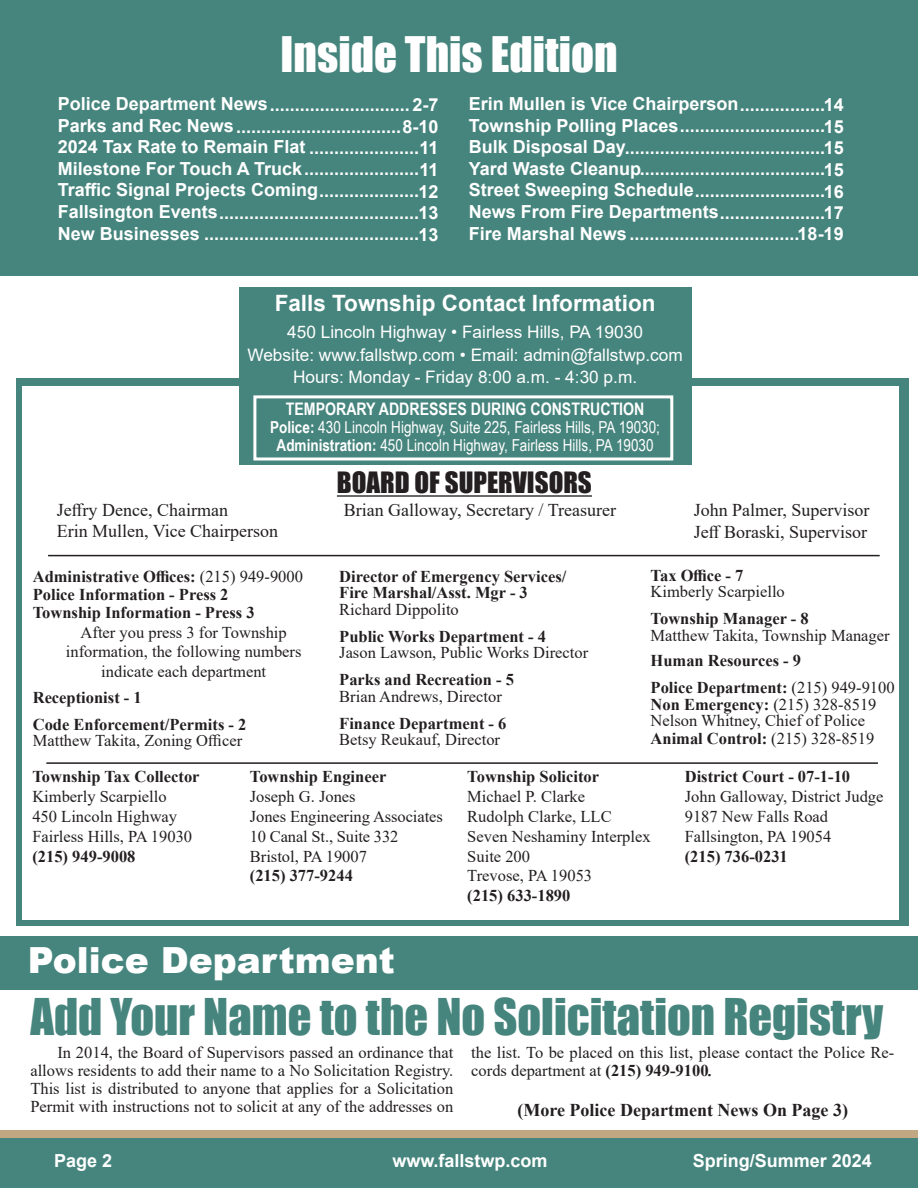
<style>
.page{position:relative;width:918px;height:1188px;background:#fff}
.page>*{position:absolute;margin:0;border:0;box-sizing:border-box;transform-origin:0 0}
.t1{font:46.5px "Impact";color:#46857d}
.t2{font:45px "Impact";color:#fff}
.t3{font:900 36px "Arial";color:#fff}
.t4{font:27px "Impact";color:#231f20}
.t5{font:700 22.5px "Arial";color:#fff}
.t6{font:700 18px "Arial";color:#fff}
.t7{font:18px "Times New Roman";color:#231f20}
.t8{font:700 18px "Times New Roman";color:#231f20}
.t9{font:17.25px "Arial";color:#fff}
.t10{font:700 17.25px "Arial Narrow";color:#fff}
.t11{font:16.5px/18px "Times New Roman";color:#231f20;text-align:justify}
.t12{font:700 16.5px "Times New Roman";color:#231f20}
.x_msonormal{font:16.5px "Arial Narrow";color:#fff}
.s1{font-weight:700}
.s2{font-weight:400}
.s3{font-weight:700;font-style:italic}
</style>
<div class="page">
<div style="left:0;top:1130px;width:918px;height:58px;background:#c1a782"></div>
<div style="left:0;top:1138px;width:918px;height:50px;background:#46857d"></div>
<div style="left:0;top:0;width:918px;height:275px;background:#46857d"></div>
<div style="left:0;top:936px;width:918px;height:53px;background:#46857d"></div>
<div style="left:16px;top:378px;width:892px;height:548px;background:#46857d"></div>
<div style="left:22px;top:386px;width:877px;height:533px;background:#fff"></div>
<div style="left:239px;top:287px;width:452px;height:177px;background:#46857d"></div>
<hr style="left:48px;top:555px;width:832px;height:1px;background:#231f20">
<hr style="left:337px;top:495px;width:255px;height:2px;background:#231f20">
<hr style="left:46px;top:762px;width:832px;height:2px;background:#231f20">
<div style="left:253px;top:395px;width:420px;height:65px;border:3px solid #fff"></div>
<p class="t2" style="left:281px;top:20px;width:339px">Inside This Edition</p>
<p class="t6" style="left:58px;top:92px;width:382px">Police Department News............................2-7</p>
<p class="t6" style="left:58px;top:114px;width:382px">Parks and Rec News.................................8-10</p>
<p class="t6" style="left:58px;top:135px;width:382px">2024 Tax Rate to Remain Flat ......................11</p>
<p class="t6" style="left:58px;top:156px;width:382px">Milestone For Touch A Truck.......................11</p>
<p class="t6" style="left:58px;top:177px;width:382px">Traffic Signal Projects Coming....................12</p>
<p class="t6" style="left:58px;top:200px;width:382px">Fallsington Events........................................13</p>
<p class="t6" style="left:58px;top:221px;width:382px">New Businesses ...........................................13</p>
<p class="t6" style="left:469px;top:91px;width:376px">Erin Mullen is Vice Chairperson.................14</p>
<p class="t6" style="left:469px;top:113px;width:376px">Township Polling Places.............................15</p>
<p class="t6" style="left:469px;top:135px;width:376px">Bulk Disposal Day........................................15</p>
<p class="t6" style="left:469px;top:156px;width:376px">Yard Waste Cleanup.....................................15</p>
<p class="t6" style="left:469px;top:178px;width:376px">Street Sweeping Schedule..........................16</p>
<p class="t6" style="left:469px;top:199px;width:376px">News From Fire Departments.....................17</p>
<p class="t6" style="left:469px;top:221px;width:376px">Fire Marshal News..................................18-19</p>
<p class="t5" style="left:275px;top:288px;width:382px">Falls Township Contact Information</p>
<p class="t9" style="left:287px;top:320px;width:357px">450 Lincoln Highway • Fairless Hills, PA 19030</p>
<p class="t9" style="left:247px;top:343px;width:437px">Website: www.fallstwp.com • Email: admin@fallstwp.com</p>
<p class="t9" style="left:293px;top:365px;width:346px">Hours: Monday - Friday 8:00 a.m. - 4:30 p.m.</p>
<p class="t10" style="left:286px;top:396px;width:360px">TEMPORARY ADDRESSES DURING CONSTRUCTION</p>
<p class="x_msonormal" style="left:270px;top:415px;width:391px"><span class="s1">Police:</span> 430 Lincoln Highway, Suite 225, Fairless Hills, PA 19030;</p>
<p class="x_msonormal" style="left:277px;top:433px;width:379px"><span class="s1">Administration:</span> 450 Lincoln Highway, Fairless Hills, PA 19030</p>
<p class="t7" style="left:57px;top:497px;width:173px">Jeffry Dence, Chairman</p>
<p class="t7" style="left:57px;top:519px;width:223px">Erin Mullen, Vice Chairperson</p>
<p class="t12" style="left:33px;top:564px;width:272px">Administrative Offices: <span class="s2">(215) 949-9000</span></p>
<p class="t12" style="left:33px;top:582px;width:197px">Police Information - Press 2</p>
<p class="t12" style="left:33px;top:600px;width:223px">Township Information - Press 3</p>
<p class="t11" style="left:81px;top:623px;width:208px">After you press 3 for Township</p>
<p class="t11" style="left:66px;top:642px;width:237px">information, the following numbers</p>
<p class="t11" style="left:101px;top:662px;width:166px">indicate each department</p>
<p class="t12" style="left:33px;top:685px;width:111px">Receptionist - 1</p>
<p class="t12" style="left:33px;top:712px;width:215px">Code Enforcement/Permits - 2</p>
<p class="t11" style="left:33px;top:731px;width:211px">Matthew Takita, Zoning Officer</p>
<p class="t4" style="left:337px;top:462px;width:257px">BOARD OF SUPERVISORS</p>
<p class="t7" style="left:344px;top:497px;width:274px">Brian Galloway, Secretary / Treasurer</p>
<p class="t7" style="left:694px;top:497px;width:177px">John Palmer, Supervisor</p>
<p class="t7" style="left:694px;top:519px;width:175px">Jeff Boraski, Supervisor</p>
<p class="t12" style="left:339px;top:564px;width:229px">Director of Emergency Services/</p>
<p class="t12" style="left:339px;top:581px;width:190px">Fire Marshal/Asst. Mgr - 3</p>
<p class="t11" style="left:339px;top:599px;width:121px">Richard Dippolito</p>
<p class="t12" style="left:339px;top:624px;width:208px">Public Works Department - 4</p>
<p class="t11" style="left:339px;top:643px;width:251px">Jason Lawson, Public Works Director</p>
<p class="t12" style="left:339px;top:668px;width:176px">Parks and Recreation - 5</p>
<p class="t11" style="left:339px;top:686px;width:164px">Brian Andrews, Director</p>
<p class="t12" style="left:339px;top:711px;width:169px">Finance Department - 6</p>
<p class="t11" style="left:339px;top:730px;width:162px">Betsy Reukauf, Director</p>
<p class="t12" style="left:651px;top:563px;width:94px">Tax Office - 7</p>
<p class="t11" style="left:651px;top:582px;width:136px">Kimberly Scarpiello</p>
<p class="t12" style="left:651px;top:607px;width:160px">Township Manager - 8</p>
<p class="t11" style="left:651px;top:626px;width:241px">Matthew Takita, Township Manager</p>
<p class="t12" style="left:651px;top:649px;width:152px">Human Resources - 9</p>
<p class="t12" style="left:651px;top:676px;width:246px">Police Department: <span class="s2">(215) 949-9100</span></p>
<p class="t12" style="left:651px;top:692px;width:227px">Non Emergency: <span class="s2">(215) 328-8519</span></p>
<p class="t11" style="left:651px;top:711px;width:216px">Nelson Whitney, Chief of Police</p>
<p class="t12" style="left:651px;top:727px;width:225px">Animal Control: <span class="s2">(215) 328-8519</span></p>
<p class="t12" style="left:32px;top:765px;width:169px">Township Tax Collector</p>
<p class="t11" style="left:32px;top:787px;width:136px">Kimberly Scarpiello</p>
<p class="t11" style="left:32px;top:807px;width:146px">450 Lincoln Highway</p>
<p class="t11" style="left:32px;top:827px;width:161px">Fairless Hills, PA 19030</p>
<p class="t12" style="left:32px;top:844px;width:105px">(215) 949-9008</p>
<p class="t12" style="left:250px;top:765px;width:138px">Township Engineer</p>
<p class="t11" style="left:250px;top:787px;width:107px">Joseph G. Jones</p>
<p class="t11" style="left:250px;top:807px;width:195px">Jones Engineering Associates</p>
<p class="t11" style="left:250px;top:827px;width:150px">10 Canal St., Suite 332</p>
<p class="t11" style="left:250px;top:847px;width:119px">Bristol, PA 19007</p>
<p class="t12" style="left:250px;top:864px;width:105px">(215) 377-9244</p>
<p class="t3" style="left:28px;top:934px;width:368px">Police Department</p>
<p class="t12" style="left:467px;top:765px;width:133px">Township Solicitor</p>
<p class="t11" style="left:467px;top:787px;width:119px">Michael P. Clarke</p>
<p class="t11" style="left:467px;top:807px;width:146px">Rudolph Clarke, LLC</p>
<p class="t11" style="left:467px;top:827px;width:185px">Seven Neshaminy Interplex</p>
<p class="t11" style="left:467px;top:847px;width:64px">Suite 200</p>
<p class="t11" style="left:467px;top:866px;width:126px">Trevose, PA 19053</p>
<p class="t12" style="left:467px;top:884px;width:105px">(215) 633-1890</p>
<p class="t12" style="left:685px;top:765px;width:167px">District Court - 07-1-10</p>
<p class="t11" style="left:685px;top:787px;width:200px">John Galloway, District Judge</p>
<p class="t11" style="left:685px;top:807px;width:145px">9187 New Falls Road</p>
<p class="t11" style="left:685px;top:827px;width:148px">Fallsington, PA 19054</p>
<p class="t12" style="left:685px;top:844px;width:105px">(215) 736-0231</p>
<p class="t1" style="left:30px;top:981px;width:855px">Add Your Name to the No Solicitation Registry</p>
<p class="t11" style="left:30px;top:1043px;width:424px;text-indent:27px">In 2014, the Board of Supervisors passed an ordinance that allows residents to add their name to a No Solicitation Registry.<br>This list is distributed to anyone that applies for a Solicitation Permit with instructions not to solicit at any of the addresses on</p>
<p class="t11" style="left:471px;top:1043px;width:424px">the list. To be placed on this list, please contact the Police Re&shy;cords department at <span class="s1">(215) 949-9100</span><span class="s3">.</span></p>
<p class="t8" style="left:517px;top:1097px;width:332px">(More Police Department News On Page 3)</p>
<p class="t6" style="left:54px;top:1148px;width:60px">Page 2</p>
<p class="t6" style="left:392px;top:1148px;width:157px">www.fallstwp.com</p>
<p class="t6" style="left:693px;top:1148px;width:181px">Spring/Summer 2024</p>
</div>
